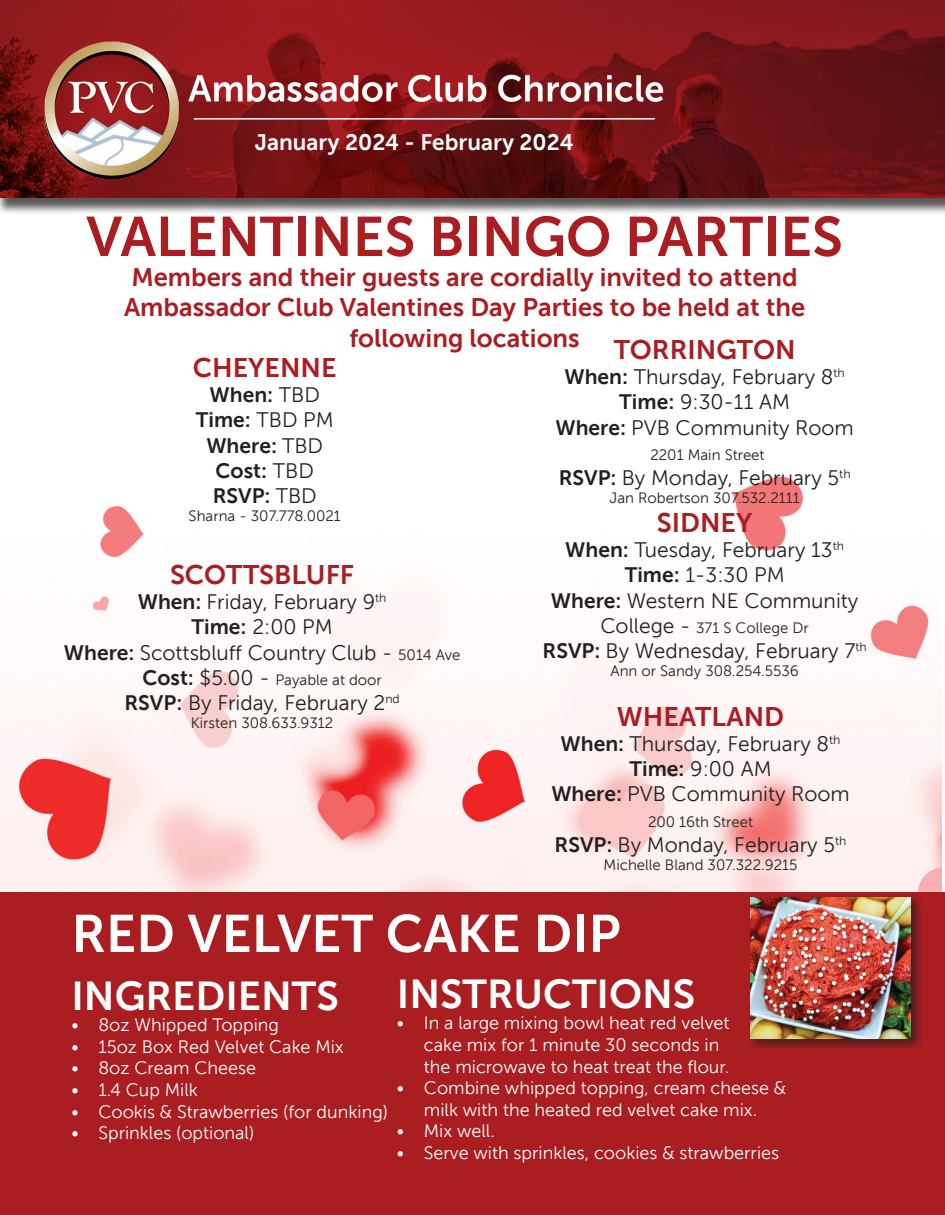
<style>
.page{position:relative;width:945px;height:1215px;background:#fff}
.page>*{position:absolute;margin:0;border:0;box-sizing:border-box;transform-origin:0 0}
.t1{font:700 55.5px "Museo Sans For Dell";color:#aa1d21}
.t2{font:700 52.5px "Museo Sans For Dell";color:#fff}
.t3{font:700 40.5px "Museo Sans For Dell";color:#fff}
.t4{font:700 27px "Museo Sans For Dell";color:#aa1d21}
.t5{font:700 25.5px "Museo Sans For Dell";color:#aa1d21}
.t6{font:700 22.5px "Museo Sans For Dell";color:#fff}
.t7{font:21px "Museo Sans For Dell";color:#231f20}
.t8{font:700 21px "Museo Sans For Dell";color:#231f20}
.t9{font:18px/21.6px "Museo Sans For Dell";color:#fff}
.t10{font:15px "Museo Sans For Dell";color:#231f20}
.s1{font-weight:700}
.s2{font-weight:400}
.s3{font-size:21px}
.s4{font-size:15px}
.s5{font-weight:700;font-size:21px}
</style>
<div class="page">
<img style="left:0;top:476px;width:941px;height:413px">
<svg style="left:0;top:0;width:945px;height:197px;background:#7d1d1f"></svg>
<img style="left:182px;top:68px;width:491px;height:63px">
<img style="left:54px;top:42px;width:59px;height:32px">
<div style="left:69px;top:198px;width:789px;height:77px;background:#fff;opacity:.75"></div>
<div style="left:0;top:893px;width:945px;height:322px;background:#aa1d21"></div>
<div style="left:747px;top:894px;width:177px;height:157px;background:#231f20;opacity:.75"></div>
<img style="left:751px;top:897px;width:160px;height:141px">
<p class="t6" style="left:255px;top:129px;width:320px">January 2024 - February 2024</p>
<p class="t1" style="left:86px;top:206px;width:758px">VALENTINES BINGO PARTIES</p>
<p class="t5" style="left:131px;top:263px;width:668px">Members and their guests are cordially invited to attend</p>
<p class="t5" style="left:124px;top:293px;width:683px">Ambassador Club Valentines Day Parties to be held at the</p>
<p class="t5" style="left:349px;top:324px;width:232px">following locations</p>
<p class="t4" style="left:614px;top:335px;width:183px">TORRINGTON</p>
<p class="t7" style="left:564px;top:366px;width:282px"><span class="s1">When:</span> Thursday, February 8<sup>th</sup></p>
<p class="t7" style="left:619px;top:391px;width:172px"><span class="s1">Time:</span> 9:30-11 AM</p>
<p class="t7" style="left:555px;top:416px;width:300px"><span class="s1">Where:</span> PVB Community Room</p>
<p class="t10" style="left:650px;top:447px;width:116px">2201 Main Street</p>
<p class="t7" style="left:559px;top:466px;width:293px"><span class="s1">RSVP:</span> By Monday, February 5<sup>th</sup></p>
<p class="t10" style="left:609px;top:490px;width:192px">Jan Robertson 307.532.2111</p>
<p class="t4" style="left:193px;top:353px;width:145px">CHEYENNE</p>
<p class="t8" style="left:210px;top:383px;width:112px">When: <span class="s2">TBD</span></p>
<p class="t8" style="left:196px;top:409px;width:139px">Time: <span class="s2">TBD PM</span></p>
<p class="t8" style="left:206px;top:434px;width:118px">Where: <span class="s2">TBD</span></p>
<p class="t8" style="left:216px;top:459px;width:100px">Cost: <span class="s2">TBD</span></p>
<p class="t8" style="left:213px;top:484px;width:106px">RSVP: <span class="s2">TBD</span></p>
<p class="t10" style="left:189px;top:508px;width:154px">Sharna - 307.778.0021</p>
<p class="t4" style="left:657px;top:508px;width:97px">SIDNEY</p>
<p class="t7" style="left:565px;top:539px;width:280px"><span class="s1">When:</span> Tuesday, February 13<sup>th</sup></p>
<p class="t7" style="left:625px;top:564px;width:161px"><span class="s1">Time:</span> 1-3:30 PM</p>
<p class="t7" style="left:551px;top:589px;width:309px"><span class="s1">Where:</span> Western NE Community</p>
<p class="t10" style="left:600px;top:620px;width:210px"><span class="s3">College -</span> 371 S College Dr</p>
<p class="t7" style="left:543px;top:640px;width:326px"><span class="s1">RSVP:</span> By Wednesday, February 7<sup>th</sup></p>
<p class="t10" style="left:610px;top:663px;width:190px">Ann or Sandy 308.254.5536</p>
<p class="t4" style="left:170px;top:560px;width:186px">SCOTTSBLUFF</p>
<p class="t7" style="left:138px;top:591px;width:250px"><span class="s1">When:</span> Friday, February 9<sup>th</sup></p>
<p class="t7" style="left:192px;top:616px;width:143px"><span class="s1">Time:</span> 2:00 PM</p>
<p class="t7" style="left:64px;top:641px;width:398px"><span class="s1">Where:</span> Scottsbluff Country Club - <span class="s4">5014 Ave</span></p>
<p class="t10" style="left:142px;top:671px;width:241px"><span class="s5">Cost:</span> <span class="s3">$5.00 -</span> Payable at door</p>
<p class="t7" style="left:125px;top:691px;width:277px"><span class="s1">RSVP:</span> By Friday, February 2<sup>nd</sup></p>
<p class="t10" style="left:191px;top:715px;width:144px">Kirsten 308.633.9312</p>
<p class="t4" style="left:617px;top:701px;width:169px">WHEATLAND</p>
<p class="t7" style="left:561px;top:732px;width:281px"><span class="s1">When:</span> Thursday, February 8<sup>th</sup></p>
<p class="t7" style="left:629px;top:758px;width:144px"><span class="s1">Time:</span> 9:00 AM</p>
<p class="t7" style="left:551px;top:783px;width:300px"><span class="s1">Where:</span> PVB Community Room</p>
<p class="t10" style="left:648px;top:813px;width:107px">200 16th Street</p>
<p class="t7" style="left:555px;top:833px;width:293px"><span class="s1">RSVP:</span> By Monday, February 5<sup>th</sup></p>
<p class="t10" style="left:604px;top:856px;width:196px">Michelle Bland 307.322.9215</p>
<p class="t2" style="left:71px;top:905px;width:551px">RED VELVET CAKE DIP</p>
<p class="t3" style="left:71px;top:973px;width:269px">INGREDIENTS</p>
<p class="t9" style="left:71px;top:1014px;width:209px">• 8oz Whipped Topping</p>
<p class="t9" style="left:71px;top:1036px;width:274px">• 15oz Box Red Velvet Cake Mix</p>
<p class="t9" style="left:71px;top:1058px;width:186px">• 8oz Cream Cheese</p>
<p class="t9" style="left:71px;top:1079px;width:128px">• 1.4 Cup Milk</p>
<p class="t9" style="left:71px;top:1101px;width:318px">• Cookis &amp; Strawberries (for dunking)</p>
<p class="t9" style="left:71px;top:1122px;width:184px">• Sprinkles (optional)</p>
<p class="t3" style="left:397px;top:971px;width:300px">INSTRUCTIONS</p>
<p class="t9" style="left:424px;top:1013px;width:307px;text-indent:-27px">• In a large mixing bowl heat red velvet cake mix for 1 minute 30 seconds in the microwave to heat treat the flour.</p>
<p class="t9" style="left:397px;top:1077px;width:391px;text-align:center">• Combine whipped topping, cream cheese &amp; milk with the heated red velvet cake mix.</p>
<p class="t9" style="left:397px;top:1121px;width:99px">• Mix well.</p>
<p class="t9" style="left:397px;top:1142px;width:384px">• Serve with sprinkles, cookies &amp; strawberries</p>
</div>
